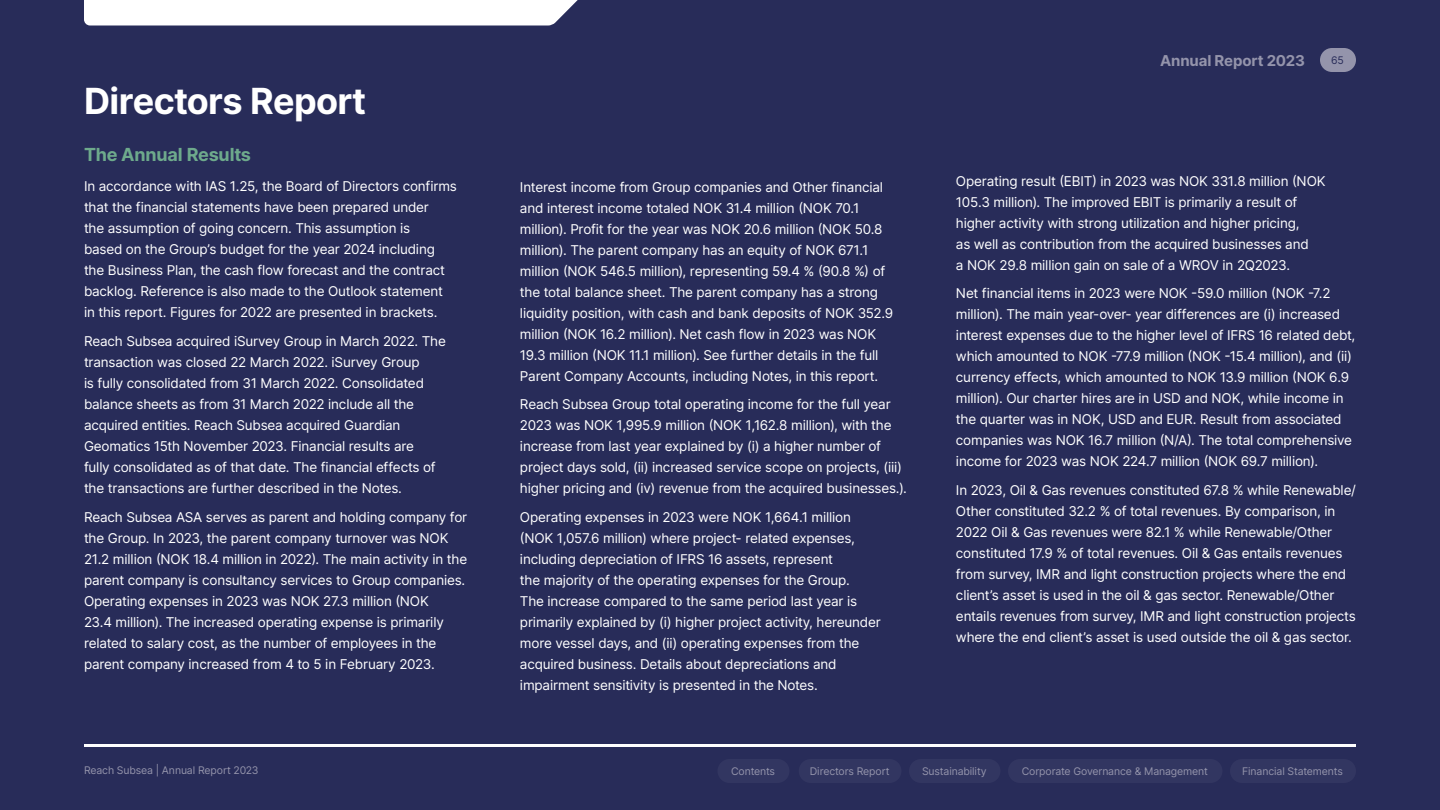
<style>
.page{position:relative;width:1440px;height:810px;background:#282c59}
.page>*{position:absolute;margin:0;border:0;box-sizing:border-box;transform-origin:0 0}
.t1{font:700 36px "Inter";letter-spacing:-.02em;color:#fff}
.t2{font:700 18px "Inter";letter-spacing:-.01em;color:#6eaa8c}
.t3{font:700 15px "Inter";letter-spacing:-.01em;color:#9494ab}
.t4{font:13.5px/21px "Inter";letter-spacing:-.015em;color:#fff}
.t5{font:10.5px "Inter";letter-spacing:-.01em;color:#9494ab}
.t6{font:10.5px "Inter";color:#282c59}
</style>
<div class="page">
<div style="left:1320px;top:48px;width:36px;height:24px;background:#9494ab;border-radius:12px"></div>
<div style="left:84px;top:0;width:494px;height:26px;background:#fff"></div>
<hr style="left:84px;top:744px;width:1272px;height:3px;background:#fff">
<div style="left:717px;top:759px;width:72px;height:24px;background:#323661;border-radius:12px"></div>
<div style="left:799px;top:759px;width:103px;height:24px;background:#323661;border-radius:12px"></div>
<div style="left:909px;top:759px;width:91px;height:24px;background:#323661;border-radius:12px"></div>
<div style="left:1230px;top:759px;width:126px;height:24px;background:#323661;border-radius:12px"></div>
<div style="left:1008px;top:759px;width:214px;height:24px;background:#323661;border-radius:12px"></div>
<h1 class="t1" style="left:84px;top:75px;width:284px">Directors Report</h1>
<h2 class="t2" style="left:84px;top:142px;width:169px">The Annual Results</h2>
<p class="t4" style="left:84px;top:176px;width:374px">In accordance with IAS 1.25, the Board of Directors confirms that the financial statements have been prepared under<br>the assumption of going concern. This assumption is<br>based on the Group’s budget for the year 2024 including the Business Plan, the cash flow forecast and the contract backlog. Reference is also made to the Outlook statement in this report. Figures for 2022 are presented in brackets.</p>
<p class="t4" style="left:84px;top:330px;width:363px">Reach Subsea acquired iSurvey Group in March 2022. The transaction was closed 22 March 2022. iSurvey Group<br>is fully consolidated from 31 March 2022. Consolidated balance sheets as from 31 March 2022 include all the acquired entities. Reach Subsea acquired Guardian Geomatics 15th November 2023. Financial results are<br>fully consolidated as of that date. The financial effects of the transactions are further described in the Notes.</p>
<p class="t4" style="left:84px;top:506px;width:385px">Reach Subsea ASA serves as parent and holding company for the Group. In 2023, the parent company turnover was NOK 21.2 million (NOK 18.4 million in 2022). The main activity in the parent company is consultancy services to Group companies.<br>Operating expenses in 2023 was NOK 27.3 million (NOK<br>23.4 million). The increased operating expense is primarily related to salary cost, as the number of employees in the parent company increased from 4 to 5 in February 2023.</p>
<p class="t5" style="left:84px;top:763px;width:176px">Reach Subsea | Annual Report 2023</p>
<p class="t4" style="left:520px;top:176px;width:375px">Interest income from Group companies and Other financial and interest income totaled NOK 31.4 million (NOK 70.1 million). Profit for the year was NOK 20.6 million (NOK 50.8 million). The parent company has an equity of NOK 671.1 million (NOK 546.5 million), representing 59.4 % (90.8 %) of the total balance sheet. The parent company has a strong liquidity position, with cash and bank deposits of NOK 352.9 million (NOK 16.2 million). Net cash flow in 2023 was NOK 19.3 million (NOK 11.1 million). See further details in the full Parent Company Accounts, including Notes, in this report.</p>
<p class="t4" style="left:520px;top:393px;width:388px">Reach Subsea Group total operating income for the full year 2023 was NOK 1,995.9 million (NOK 1,162.8 million), with the increase from last year explained by (i) a higher number of project days sold, (ii) increased service scope on projects, (iii) higher pricing and (iv) revenue from the acquired businesses.).</p>
<p class="t4" style="left:520px;top:506px;width:362px">Operating expenses in 2023 were NOK 1,664.1 million (NOK 1,057.6 million) where project- related expenses, including depreciation of IFRS 16 assets, represent<br>the majority of the operating expenses for the Group.<br>The increase compared to the same period last year is primarily explained by (i) higher project activity, hereunder more vessel days, and (ii) operating expenses from the acquired business. Details about depreciations and impairment sensitivity is presented in the Notes.</p>
<p class="t3" style="left:1160px;top:49px;width:146px">Annual Report 2023</p>
<p class="t6" style="left:1331px;top:52px;width:14px">65</p>
<p class="t4" style="left:956px;top:170px;width:371px">Operating result (EBIT) in 2023 was NOK 331.8 million (NOK 105.3 million). The improved EBIT is primarily a result of higher activity with strong utilization and higher pricing,<br>as well as contribution from the acquired businesses and<br>a NOK 29.8 million gain on sale of a WROV in 2Q2023.</p>
<p class="t4" style="left:956px;top:283px;width:401px">Net financial items in 2023 were NOK -59.0 million (NOK -7.2 million). The main year-over- year differences are (i) increased interest expenses due to the higher level of IFRS 16 related debt, which amounted to NOK -77.9 million (NOK -15.4 million), and (ii) currency effects, which amounted to NOK 13.9 million (NOK 6.9 million). Our charter hires are in USD and NOK, while income in the quarter was in NOK, USD and EUR. Result from associated companies was NOK 16.7 million (N/A). The total comprehensive income for 2023 was NOK 224.7 million (NOK 69.7 million).</p>
<p class="t4" style="left:956px;top:479px;width:402px">In 2023, Oil &amp; Gas revenues constituted 67.8 % while Renewable/ Other constituted 32.2 % of total revenues. By comparison, in 2022 Oil &amp; Gas revenues were 82.1 % while Renewable/Other constituted 17.9 % of total revenues. Oil &amp; Gas entails revenues from survey, IMR and light construction projects where the end client’s asset is used in the oil &amp; gas sector. Renewable/Other entails revenues from survey, IMR and light construction projects where the end client’s asset is used outside the oil &amp; gas sector.</p>
<p class="t5" style="left:731px;top:763px;width:46px">Contents</p>
<p class="t5" style="left:810px;top:763px;width:81px">Directors Report</p>
<p class="t5" style="left:922px;top:763px;width:66px">Sustainability</p>
<p class="t5" style="left:1022px;top:763px;width:188px">Corporate Governance &amp; Management</p>
<p class="t5" style="left:1242px;top:763px;width:102px">Financial Statements</p>
</div>
